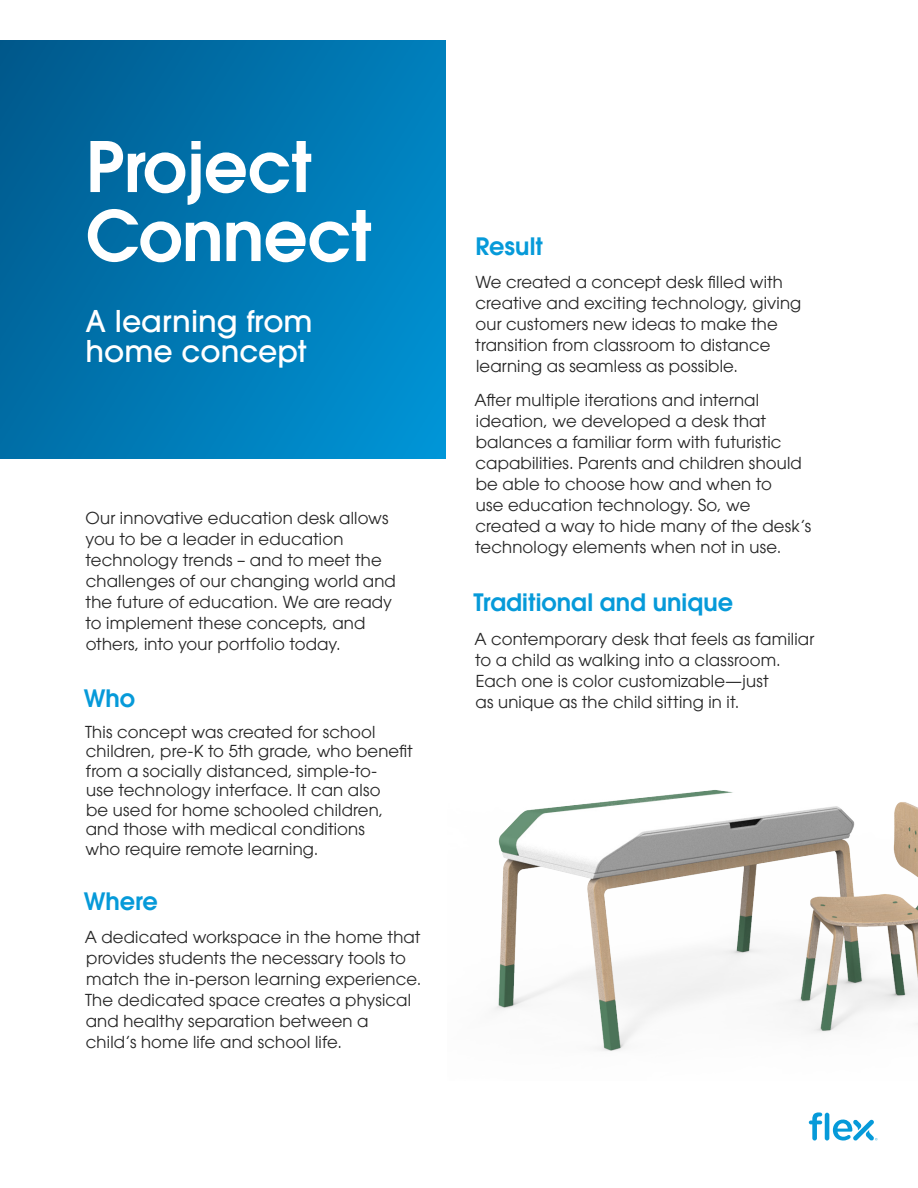
<style>
.page{position:relative;width:918px;height:1188px;background:#fff}
.page>*{position:absolute;margin:0;border:0;box-sizing:border-box;transform-origin:0 0}
.t1{font:600 69px "ITC Avant Garde Pro";letter-spacing:-.01em;color:#fff}
.t2{font:500 30px/30px "ITC Avant Garde Pro";color:#fff}
.Blue_L2_Title{font:600 24px "ITC Avant Garde Pro";letter-spacing:.005em;color:#069ad9}
.Body{font:600 24px "ITC Avant Garde Pro";color:#069ad9}
.Blue_L2_Title-2{font:16.5px/21px "ITC Avant Garde Pro";letter-spacing:.01em;color:#262626}
.Body-2{font:16.5px/19.5px "ITC Avant Garde Pro";letter-spacing:.01em;color:#262626}
</style>
<div class="page">
<svg style="left:809px;top:1112px;width:13px;height:29px"></svg>
<hr style="left:825px;top:1113px;width:4px;height:28px;background:#069ad9;border-radius:2px">
<svg style="left:833px;top:1119px;width:44px;height:22px"></svg>
<div style="left:0;top:41px;width:446px;height:418px;background:linear-gradient(to right,#006398,#008bca)"></div>
<img style="left:494px;top:790px;width:424px;height:261px">
<p class="t1" style="left:86px;top:122px;width:227px">Project</p>
<p class="t1" style="left:86px;top:191px;width:287px">Connect</p>
<p class="t2" style="left:86px;top:305px;width:229px">A learning from home concept</p>
<p class="Blue_L2_Title-2" style="left:86px;top:507px;width:312px">Our innovative education desk allows you to be a leader in education technology trends – and to meet the challenges of our changing world and the future of education. We are ready to implement these concepts, and others, into your portfolio today.</p>
<p class="Body" style="left:84px;top:683px;width:53px">Who</p>
<p class="Body-2" style="left:85px;top:722px;width:329px">This concept was created for school children, pre-K to 5th grade, who benefit from a socially distanced, simple-to-<br>use technology interface. It can also<br>be used for home schooled children, and those with medical conditions<br>who require remote learning.</p>
<p class="Body" style="left:84px;top:886px;width:75px">Where</p>
<p class="Body-2" style="left:85px;top:926px;width:338px;line-height:21px">A dedicated workspace in the home that provides students the necessary tools to match the in-person learning experience.<br>The dedicated space creates a physical and healthy separation between a child’s home life and school life.</p>
<p class="Body" style="left:476px;top:231px;width:69px">Result</p>
<p class="Blue_L2_Title-2" style="left:475px;top:271px;width:328px">We created a concept desk filled with creative and exciting technology, giving our customers new ideas to make the transition from classroom to distance learning as seamless as possible.</p>
<p class="Blue_L2_Title-2" style="left:474px;top:389px;width:338px">After multiple iterations and internal ideation, we developed a desk that balances a familiar form with futuristic capabilities. Parents and children should be able to choose how and when to<br>use education technology. So, we created a way to hide many of the desk’s technology elements when not in use.</p>
<p class="Blue_L2_Title" style="left:474px;top:587px;width:261px">Traditional and unique</p>
<p class="Blue_L2_Title-2" style="left:474px;top:629px;width:342px">A contemporary desk that feels as familiar to a child as walking into a classroom.<br>Each one is color customizable—just<br>as unique as the child sitting in it.</p>
</div>
